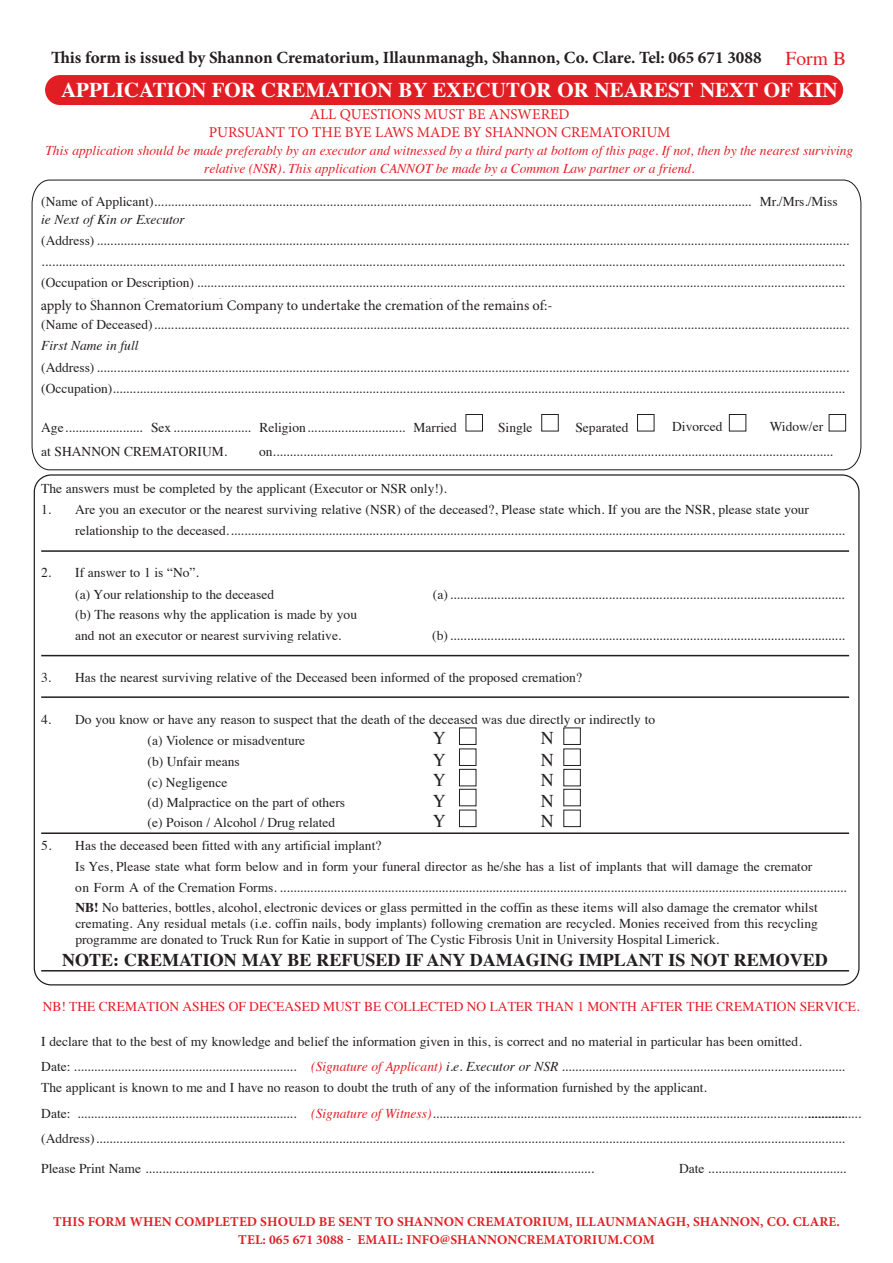
<style>
.page{position:relative;width:893px;height:1263px;background:#fff}
.page>*{position:absolute;margin:0;border:0;box-sizing:border-box;transform-origin:0 0}
.t1{font:700 21px "Times";color:#fff}
.t2{font:19.5px "Times";color:#e21e25}
.t3{font:700 18px "Times";color:#231f20}
.t4{font:18px "Times";color:#231f20}
.t5{font:700 17.1px "Minion Pro";color:#231f20}
.t6{font:15px "Minion Pro";color:#e21e25}
.t7{font:14.4px "Minion Pro";letter-spacing:-.005em;color:#231f20}
.t8{font:13.5px/21px "Times";color:#231f20}
.t9{font:italic 13.5px/18.1px "Times";color:#e21e25;text-align:center}
.t10{font:700 13.5px "Minion Pro";letter-spacing:.01em;color:#e21e25}
.t11{font:13.5px "Times";color:#e21e25}
.s1{font-style:italic}
.s2{font-weight:700}
.s3{font-style:italic;color:#e21e25}
</style>
<div class="page">
<div style="left:45px;top:75px;width:798px;height:30px;background:#e21e25;border-radius:15px"></div>
<svg style="left:459px;top:654px;width:387px;height:173px"></svg>
<hr style="left:41px;top:550px;width:808px;height:2px;background:#231f20">
<hr style="left:41px;top:655px;width:808px;height:1px;background:#231f20">
<hr style="left:41px;top:696px;width:808px;height:2px;background:#231f20">
<hr style="left:41px;top:832px;width:808px;height:2px;background:#231f20">
<hr style="left:41px;top:970px;width:808px;height:1px;background:#231f20">
<svg style="left:31px;top:179px;width:831px;height:292px"></svg>
<div style="left:41px;top:299px;width:521px;height:18px;background:#fff"></div>
<p class="t5" style="left:51px;top:45px;width:712px">This form is issued by Shannon Crematorium, Illaunmanagh, Shannon, Co. Clare. Tel: 065 671 3088</p>
<p class="t2" style="left:786px;top:40px;width:62px">Form B</p>
<p class="t1" style="left:61px;top:69px;width:778px">APPLICATION FOR CREMATION BY EXECUTOR OR NEAREST NEXT OF KIN</p>
<p class="t6" style="left:310px;top:104px;width:261px">ALL QUESTIONS MUST BE ANSWERED</p>
<p class="t6" style="left:209px;top:122px;width:463px">PURSUANT TO THE BYE LAWS MADE BY SHANNON CREMATORIUM</p>
<p class="t9" style="left:45px;top:141px;width:809px">This application should be made preferably by an executor and witnessed by a third party at bottom of this page. If not, then by the nearest surviving relative (NSR). This application CANNOT be made by a Common Law partner or a friend.</p>
<p class="t8" style="left:41px;top:192px;width:798px;line-height:18px">(Name of Applicant)................................................................................................................................................................................. Mr./Mrs./Miss <span class="s1">ie Next of Kin or Executor</span></p>
<p class="t8" style="left:41px;top:229px;width:809px">(Address) ............................................................................................................................................................................................................................... .............................................................................................................................................................................................................................................. (Occupation or Description) ................................................................................................................................................................................................ apply to Shannon Crematorium Company to undertake the cremation of the remains of:-<br>(Name of Deceased)..............................................................................................................................................................................................................<br><span class="s1">First Name in full<br></span>(Address) ............................................................................................................................................................................................................................... (Occupation).........................................................................................................................................................................................................................</p>
<p class="t8" style="left:41px;top:415px;width:417px">Age....................... Sex ....................... Religion............................. Married</p>
<p class="t8" style="left:498px;top:415px;width:36px">Single</p>
<p class="t8" style="left:575px;top:415px;width:55px">Separated</p>
<p class="t8" style="left:41px;top:439px;width:187px">at SHANNON CREMATORIUM.</p>
<p class="t8" style="left:259px;top:439px;width:575px">on......................................................................................................................................................................</p>
<p class="t8" style="left:41px;top:477px;width:407px">The answers must be completed by the applicant (Executor or NSR only!).</p>
<p class="t8" style="left:75px;top:498px;width:771px;text-indent:-34px">1. Are you an executor or the nearest surviving relative (NSR) of the deceased?, Please state which. If you are the NSR, please state your relationship to the deceased.......................................................................................................................................................................................</p>
<p class="t8" style="left:41px;top:561px;width:159px">2. If answer to 1 is “No”.</p>
<p class="t8" style="left:75px;top:603px;width:283px">(b) The reasons why the application is made by you and not an executor or nearest surviving relative.</p>
<p class="t7" style="left:41px;top:296px;width:513px">apply to Shannon Crematorium Company to undertake the cremation of the remains of:-</p>
<p class="t8" style="left:672px;top:415px;width:52px">Divorced</p>
<p class="t8" style="left:770px;top:415px;width:55px">Widow/er</p>
<p class="t8" style="left:75px;top:583px;width:201px">(a) Your relationship to the deceased</p>
<p class="t8" style="left:433px;top:583px;width:413px">(a) .....................................................................................................................</p>
<p class="t8" style="left:432px;top:624px;width:414px">(b) .....................................................................................................................</p>
<p class="t8" style="left:41px;top:666px;width:542px">3. Has the nearest surviving relative of the Deceased been informed of the proposed cremation?</p>
<p class="t8" style="left:148px;top:708px;width:509px;text-indent:-106px">4. Do you know or have any reason to suspect that the death of the deceased was due directly or indirectly to (a) Violence or misadventure<br>(b) Unfair means<br>(c) Negligence</p>
<p class="t8" style="left:148px;top:791px;width:199px;line-height:20.2px">(d) Malpractice on the part of others (e) Poison / Alcohol / Drug related</p>
<p class="t8" style="left:75px;top:834px;width:773px;text-indent:-34px">5. Has the deceased been fitted with any artificial implant?<br>Is Yes, Please state what form below and in form your funeral director as he/she has a list of implants that will damage the cremator<br>on Form A of the Cremation Forms. ........................................................................................................................................................................</p>
<p class="t8" style="left:75px;top:898px;width:744px;line-height:16.2px;text-align:justify"><span class="s2">NB!</span> No batteries, bottles, alcohol, electronic devices or glass permitted in the coffin as these items will also damage the cremator whilst cremating. Any residual metals (i.e. coffin nails, body implants) following cremation are recycled. Monies received from this recycling programme are donated to Truck Run for Katie in support of The Cystic Fibrosis Unit in University Hospital Limerick.</p>
<p class="t3" style="left:62px;top:942px;width:767px">NOTE: CREMATION MAY BE REFUSED IF ANY DAMAGING IMPLANT IS NOT REMOVED</p>
<p class="t4" style="left:433px;top:721px;width:14px">Y</p>
<p class="t4" style="left:541px;top:721px;width:14px">N</p>
<p class="t4" style="left:433px;top:743px;width:14px">Y</p>
<p class="t4" style="left:541px;top:743px;width:14px">N</p>
<p class="t4" style="left:433px;top:763px;width:14px">Y</p>
<p class="t4" style="left:541px;top:763px;width:14px">N</p>
<p class="t4" style="left:433px;top:784px;width:14px">Y</p>
<p class="t4" style="left:541px;top:784px;width:14px">N</p>
<p class="t4" style="left:433px;top:804px;width:14px">Y</p>
<p class="t4" style="left:541px;top:804px;width:14px">N</p>
<p class="t11" style="left:43px;top:994px;width:818px">NB! THE CREMATION ASHES OF DECEASED MUST BE COLLECTED NO LATER THAN 1 MONTH AFTER THE CREMATION SERVICE.</p>
<p class="t8" style="left:41px;top:1027px;width:805px;line-height:25.5px">I declare that to the best of my knowledge and belief the information given in this, is correct and no material in particular has been omitted.<br>Date: .................................................................. <span class="s3">(Signature of Applicant)</span> <span class="s1">i.e. Executor or NSR</span> ....................................................................................</p>
<p class="t8" style="left:41px;top:1073px;width:821px;line-height:25.5px">The applicant is known to me and I have no reason to doubt the truth of any of the information furnished by the applicant.<br>Date: ................................................................. <span class="s3">(Signature of Witness)</span>............................................................................................................................... (Address)..............................................................................................................................................................................................................................</p>
<p class="t8" style="left:41px;top:1157px;width:517px">Please Print Name ..........................................................................................................................</p>
<p class="t8" style="left:489px;top:1157px;width:106px">...............................</p>
<p class="t8" style="left:679px;top:1157px;width:169px">Date .........................................</p>
<p class="t11" style="left:330px;top:1201px;width:208px">Email: info@lakelandscrematorium.ie</p>
<p class="t10" style="left:53px;top:1212px;width:788px">THIS FORM WHEN COMPLETED SHOULD BE SENT TO SHANNON CREMATORIUM, ILLAUNMANAGH, SHANNON, CO. CLARE.</p>
<p class="t10" style="left:238px;top:1230px;width:418px">TEL: 065 671 3088 - EMAIL: INFO@SHANNONCREMATORIUM.COM</p>
</div>
